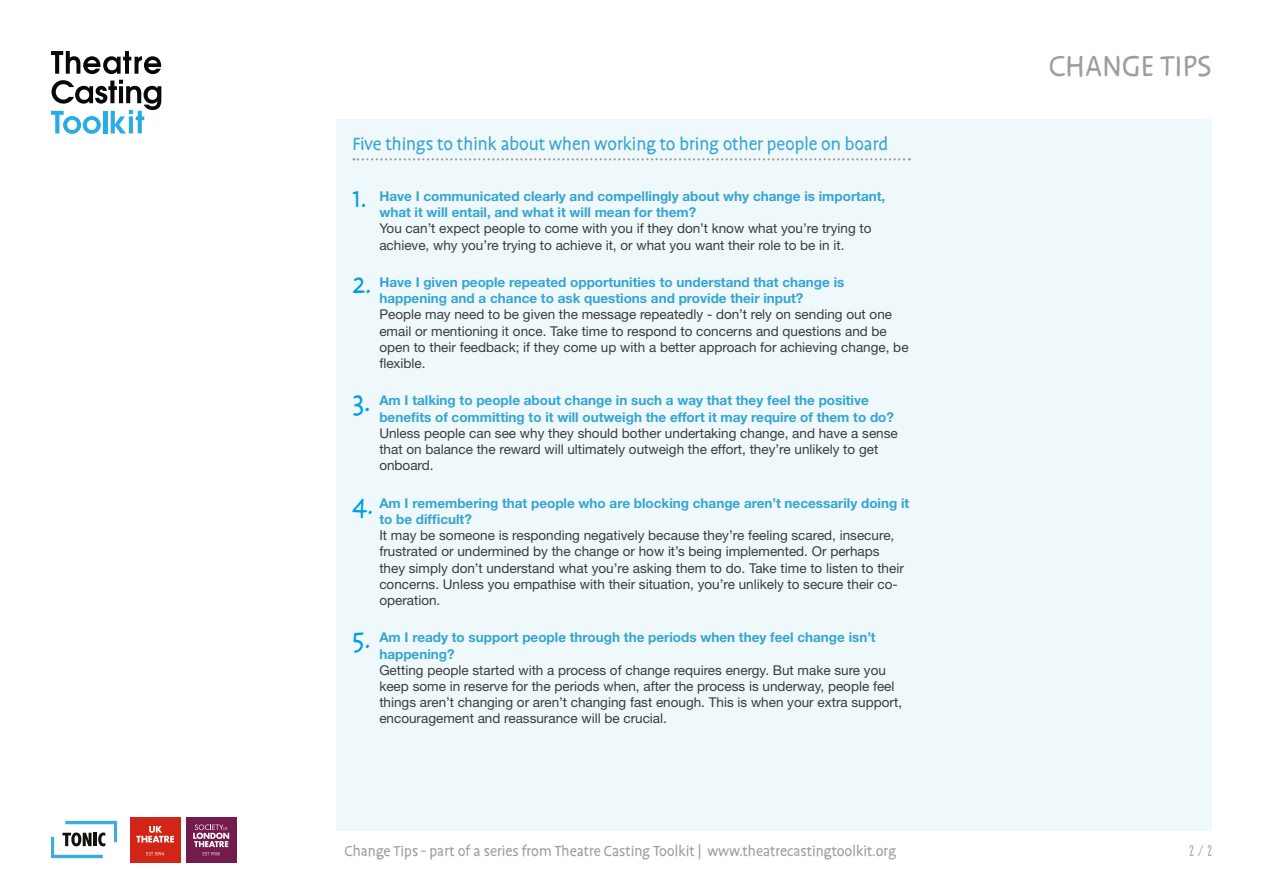
<style>
.page{position:relative;width:1263px;height:893px;background:#fff}
.page>*{position:absolute;margin:0;border:0;box-sizing:border-box;transform-origin:0 0}
.t1{font:33px "Duper Pro";letter-spacing:.01em;color:#9d9d9c}
.t2{font:30px "Duper Pro";color:#009fe3}
.t3{font:20.25px "Duper Pro";color:#35a5d1}
.t4{font:16.5px "Duper Pro";color:#9d9d9c}
.t5{font:16.5px "Goodlife Sans Condensed";color:#9d9d9c}
.t6{font:13.5px/16.2px "Helvetica Neue";color:#3c3c3b}
.t7{font:700 13.5px/16.2px "Helvetica Neue";color:#35a5d1}
</style>
<div class="page">
<svg style="left:51px;top:51px;width:110px;height:23px"></svg>
<svg style="left:51px;top:80px;width:110px;height:54px"></svg>
<svg style="left:51px;top:821px;width:66px;height:37px"></svg>
<div style="left:186px;top:816px;width:50px;height:46px;background:#751a4c"></div>
<svg style="left:193px;top:824px;width:36px;height:31px"></svg>
<div style="left:130px;top:816px;width:50px;height:46px;background:#d12617"></div>
<svg style="left:136px;top:826px;width:38px;height:16px"></svg>
<svg style="left:146px;top:852px;width:18px;height:3px"></svg>
<div style="left:336px;top:120px;width:876px;height:711px;background:#eff8fb"></div>
<svg style="left:353px;top:158px;width:557px;height:2px"></svg>
<h3 class="t3" style="left:352px;top:133px;width:537px">Five things to think about when working to bring other people on board</h3>
<h2 class="t2" style="left:352px;top:182px;width:16px">1.</h2>
<p class="t7" style="left:379px;top:188px;width:507px">Have I communicated clearly and compellingly about why change is important, what it will entail, and what it will mean for them?</p>
<p class="t6" style="left:379px;top:220px;width:494px">You can’t expect people to come with you if they don’t know what you’re trying to achieve, why you’re trying to achieve it, or what you want their role to be in it.</p>
<h2 class="t2" style="left:352px;top:268px;width:20px">2.</h2>
<p class="t7" style="left:379px;top:274px;width:467px">Have I given people repeated opportunities to understand that change is happening and a chance to ask questions and provide their input?</p>
<p class="t6" style="left:379px;top:306px;width:531px">People may need to be given the message repeatedly - don’t rely on sending out one email or mentioning it once. Take time to respond to concerns and questions and be open to their feedback; if they come up with a better approach for achieving change, be flexible.</p>
<h2 class="t2" style="left:352px;top:386px;width:20px">3.</h2>
<p class="t7" style="left:379px;top:392px;width:516px">Am I talking to people about change in such a way that they feel the positive benefits of committing to it will outweigh the effort it may require of them to do?</p>
<p class="t6" style="left:379px;top:425px;width:520px">Unless people can see why they should bother undertaking change, and have a sense that on balance the reward will ultimately outweigh the effort, they’re unlikely to get onboard.</p>
<h2 class="t2" style="left:352px;top:488px;width:23px">4.</h2>
<p class="t7" style="left:379px;top:494px;width:531px">Am I remembering that people who are blocking change aren’t necessarily doing it to be difficult?</p>
<p class="t6" style="left:379px;top:527px;width:526px">It may be someone is responding negatively because they’re feeling scared, insecure, frustrated or undermined by the change or how it’s being implemented. Or perhaps they simply don’t understand what you’re asking them to do. Take time to listen to their concerns. Unless you empathise with their situation, you’re unlikely to secure their co&shy;operation.</p>
<h2 class="t2" style="left:352px;top:623px;width:20px">5.</h2>
<p class="t7" style="left:379px;top:629px;width:498px">Am I ready to support people through the periods when they feel change isn’t happening?</p>
<p class="t6" style="left:379px;top:662px;width:524px">Getting people started with a process of change requires energy. But make sure you keep some in reserve for the periods when, after the process is underway, people feel things aren’t changing or aren’t changing fast enough. This is when your extra support, encouragement and reassurance will be crucial.</p>
<h1 class="t1" style="left:1049px;top:48px;width:164px">CHANGE TIPS</h1>
<p class="t4" style="left:344px;top:842px;width:553px">Change Tips - part of a series from Theatre Casting Toolkit | www.theatrecastingtoolkit.org</p>
<p class="t5" style="left:1189px;top:841px;width:25px">2 / 2</p>
</div>
